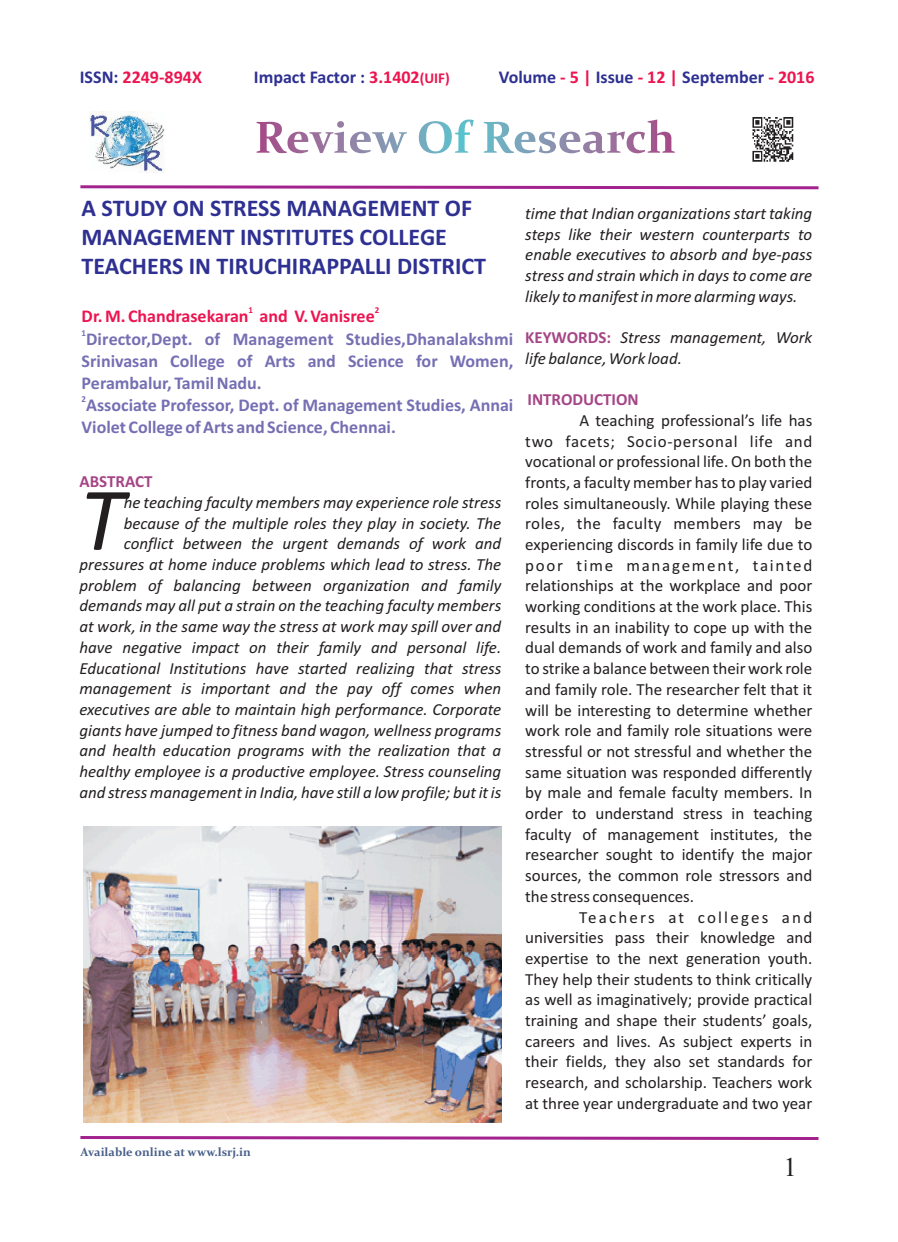
<style>
.page{position:relative;width:898px;height:1242px;background:#fff}
.page>*{position:absolute;margin:0;border:0;box-sizing:border-box;transform-origin:0 0}
.t1{font:italic 90.6px "Calibri";color:#231f20}
.t2{font:27px "Times New Roman";color:#231f20}
.t3{font:700 24px/29.2px "Calibri";color:#2e3092}
.t4{font:700 18px/21.9px "Calibri";color:#756fb3;text-align:justify}
.t5{font:700 18px "Calibri";color:#2e3092}
.t6{font:700 18px "Calibri";color:#ed1450}
.t7{font:16.95px/20.7px "Calibri";color:#231f20;text-align:justify}
.t8{font:italic 16.95px/20.7px "Calibri";color:#231f20;text-align:right}
.t9{font:700 16.95px "Calibri";color:#a54586}
.t10{font:700 12px "Constantia";color:#485e88}
.t11{font:700 9px "Calibri";color:#ed1450}
.t12{font:700 9px "Calibri";color:#756fb3}
.s1{color:#2e3092}
.s2{color:#ed1450}
.s3{font-size:15px;color:#ed1450}
</style>
<div class="page">
<img style="left:752px;top:117px;width:42px;height:45px">
<svg style="left:80px;top:185px;width:739px;height:5px"></svg>
<svg style="left:256px;top:119px;width:419px;height:35px"></svg>
<svg style="left:80px;top:1136px;width:739px;height:4px;background:#b859a9"></svg>
<img style="left:89px;top:112px;width:76px;height:60px">
<img style="left:84px;top:826px;width:417px;height:296px">
<p class="t6" style="left:80px;top:69px;width:124px"><span class="s1">ISSN:</span> 2249-894X</p>
<p class="t5" style="left:254px;top:69px;width:197px">Impact Factor : <span class="s2">3.1402</span><span class="s3">(UIF)</span></p>
<p class="t5" style="left:498px;top:69px;width:317px">Volume <span class="s2">- 5 |</span> Issue <span class="s2">- 12 |</span> September <span class="s2">- 2016</span></p>
<h3 class="t3" style="left:82px;top:195px;width:406px">A STUDY ON STRESS MANAGEMENT OF<br>MANAGEMENT INSTITUTES COLLEGE<br>TEACHERS IN TIRUCHIRAPPALLI DISTRICT</h3>
<p class="t11" style="left:248px;top:307px;width:6px">1</p>
<p class="t11" style="left:374px;top:307px;width:6px">2</p>
<p class="t6" style="left:82px;top:309px;width:294px">Dr. M. Chandrasekaran and V. Vanisree</p>
<p class="t12" style="left:82px;top:329px;width:6px">1</p>
<p class="t4" style="left:82px;top:329px;width:433px">Director,Dept. of Management Studies,Dhanalakshmi Srinivasan College of Arts and Science for Women, Perambalur, Tamil Nadu.</p>
<p class="t12" style="left:82px;top:395px;width:6px">2</p>
<p class="t4" style="left:82px;top:396px;width:433px">Associate Professor, Dept. of Management Studies, Annai<br>Violet College of Arts and Science, Chennai.</p>
<p class="t9" style="left:79px;top:474px;width:74px">ABSTRACT</p>
<p class="t8" style="left:124px;top:493px;width:379px">he teaching faculty members may experience role stress</p>
<h1 class="t1" style="left:79px;top:482px;width:46px">T</h1>
<p class="t8" style="left:79px;top:514px;width:423px">because of the multiple roles they play in society. The conflict between the urgent demands of work and pressures at home induce problems which lead to stress. The problem of balancing between organization and family demands may all put a strain on the teaching faculty members at work, in the same way the stress at work may spill over and have negative impact on their family and personal life.<br>Educational Institutions have started realizing that stress management is important and the pay off comes when executives are able to maintain high performance. Corporate giants have jumped to fitness band wagon, wellness programs and health education programs with the realization that a healthy employee is a productive employee. Stress counseling and stress management in India, have still a low profile; but it is</p>
<p class="t8" style="left:525px;top:204px;width:288px;text-align:justify">time that Indian organizations start taking steps like their western counterparts to enable executives to absorb and bye-pass stress and strain which in days to come are likely to manifest in more alarming ways.</p>
<p class="t8" style="left:525px;top:328px;width:288px;text-align:left;text-indent:95px">Stress management, Work life balance, Work load.</p>
<p class="t9" style="left:525px;top:330px;width:87px">KEYWORDS:</p>
<p class="t9" style="left:527px;top:392px;width:113px">INTRODUCTION</p>
<p class="t7" style="left:525px;top:411px;width:288px;text-indent:54px">A teaching professional’s life has two facets; Socio-personal life and vocational or professional life. On both the fronts, a faculty member has to play varied roles simultaneously. While playing these roles, the faculty members may be experiencing discords in family life due to poor time management, tainted relationships at the workplace and poor working conditions at the work place. This results in an inability to cope up with the dual demands of work and family and also to strike a balance between their work role and family role. The researcher felt that it will be interesting to determine whether work role and family role situations were stressful or not stressful and whether the same situation was responded differently by male and female faculty members. In order to understand stress in teaching faculty of management institutes, the researcher sought to identify the major sources, the common role stressors and the stress consequences.</p>
<p class="t7" style="left:525px;top:908px;width:288px;text-indent:54px">Teachers at colleges and universities pass their knowledge and expertise to the next generation youth.<br>They help their students to think critically as well as imaginatively; provide practical training and shape their students’ goals, careers and lives. As subject experts in their fields, they also set standards for research, and scholarship. Teachers work at three year undergraduate and two year</p>
<p class="t10" style="left:80px;top:1147px;width:172px">Available online at www.lsrj.in</p>
<h2 class="t2" style="left:783px;top:1157px;width:15px">1</h2>
</div>
